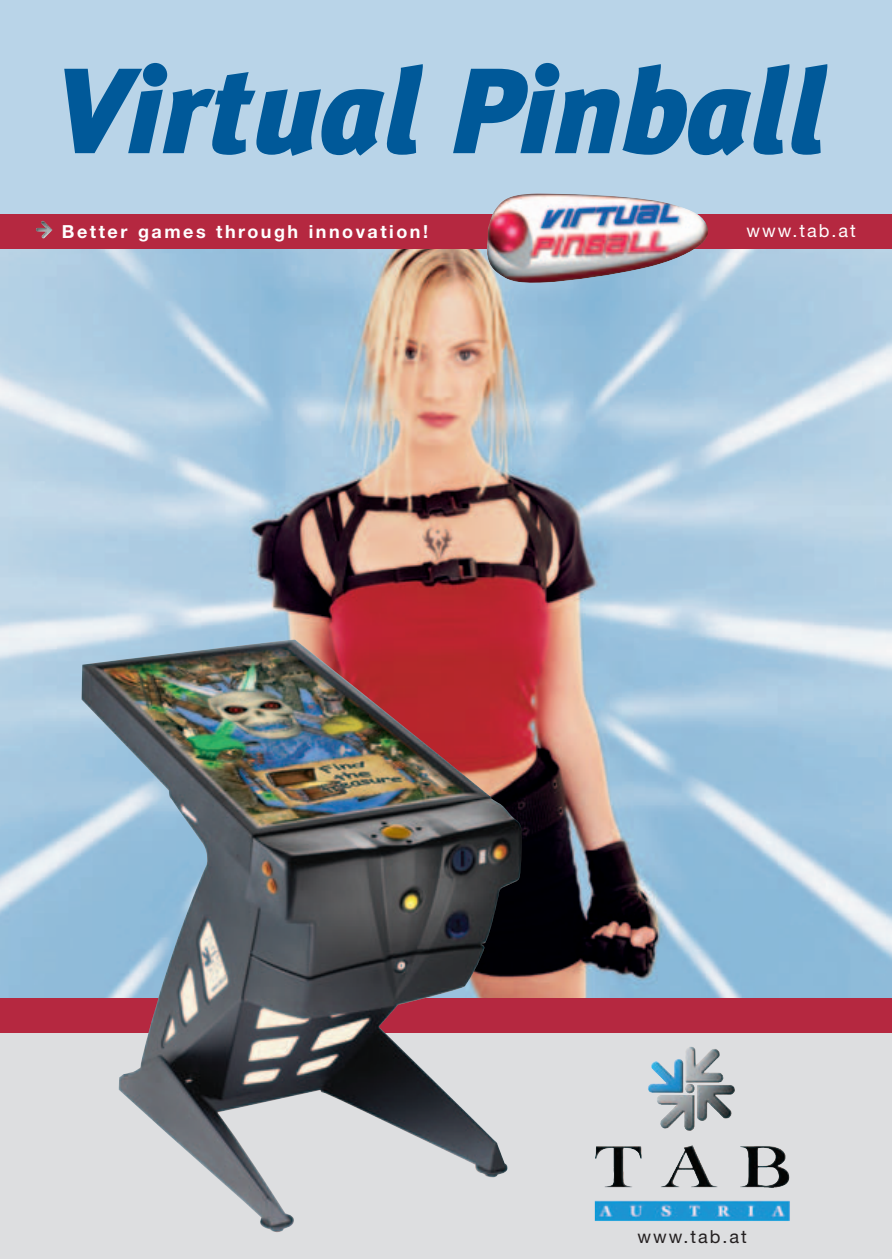
<style>
.page{position:relative;width:892px;height:1259px;background:#fff}
.page>*{position:absolute;margin:0;border:0;box-sizing:border-box;transform-origin:0 0}
.t1{font:italic 900 121.05px "Meta Plus";letter-spacing:-.01em;color:#005999}
.t2{font:700 18px "Helvetica Neue";letter-spacing:.14em;color:#fff}
.t3{font:18px "Helvetica Neue";letter-spacing:.11em;color:#fff}
.t4{font:18px "Helvetica Neue";letter-spacing:.11em;color:#231f20}
</style>
<div class="page">
<img style="left:0;top:0;width:891px;height:1258px">
<h1 class="t1" style="left:55px;top:66px;width:773px">Virtual Pinball</h1>
<p class="t2" style="left:62px;top:225px;width:367px">Better games through innovation!</p>
<p class="t3" style="left:746px;top:224px;width:111px">www.tab.at</p>
<p class="t4" style="left:637px;top:1230px;width:111px">www.tab.at</p>
</div>
